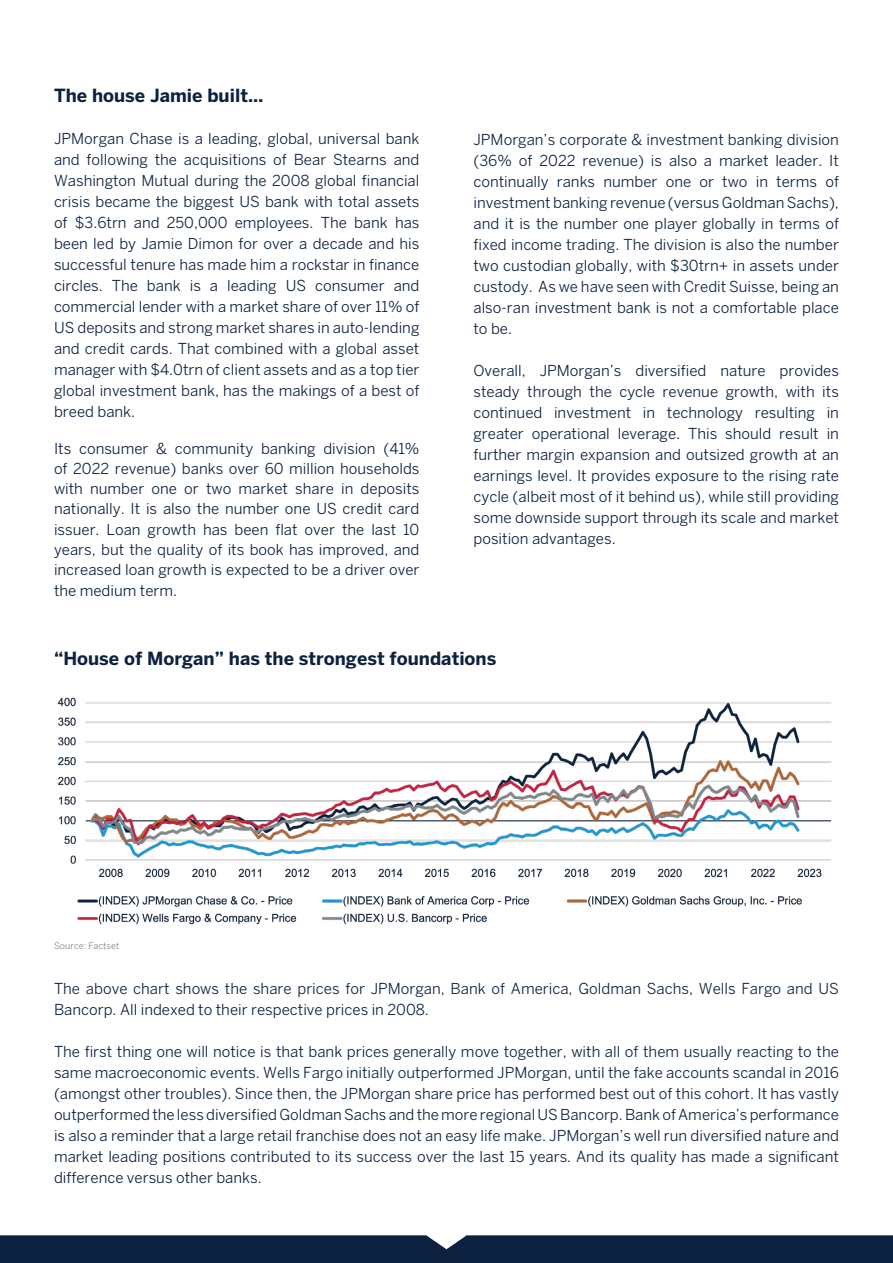
<style>
.page{position:relative;width:893px;height:1263px;background:#fff}
.page>*{position:absolute;margin:0;border:0;box-sizing:border-box;transform-origin:0 0}
.t1{font:700 18px "Benton Sans";color:#0d2240}
.t2{font:15px/21px "Benton Sans";color:#0d2240;text-align:justify}
.t3{font:9px "Benton Sans";letter-spacing:.005em;color:#7d868c}
</style>
<div class="page">
<div style="left:0;top:1235px;width:893px;height:28px;background:#0d2240"></div>
<img style="left:57px;top:697px;width:775px;height:228px">
<p class="t1" style="left:54px;top:84px;width:211px">The house Jamie built…</p>
<p class="t2" style="left:54px;top:128px;width:367px">JPMorgan Chase is a leading, global, universal bank and following the acquisitions of Bear Stearns and Washington Mutual during the 2008 global financial crisis became the biggest US bank with total assets of $3.6trn and 250,000 employees. The bank has been led by Jamie Dimon for over a decade and his successful tenure has made him a rockstar in finance circles. The bank is a leading US consumer and commercial lender with a market share of over 11% of US deposits and strong market shares in auto-lending and credit cards. That combined with a global asset manager with $4.0trn of client assets and as a top tier global investment bank, has the makings of a best of breed bank.</p>
<p class="t2" style="left:54px;top:438px;width:367px;line-height:20.4px">Its consumer &amp; community banking division (41% of 2022 revenue) banks over 60 million households with number one or two market share in deposits nationally. It is also the number one US credit card issuer. Loan growth has been flat over the last 10 years, but the quality of its book has improved, and increased loan growth is expected to be a driver over the medium term.</p>
<p class="t2" style="left:473px;top:128px;width:367px">JPMorgan’s corporate &amp; investment banking division (36% of 2022 revenue) is also a market leader. It continually ranks number one or two in terms of investment banking revenue (versus Goldman Sachs), and it is the number one player globally in terms of fixed income trading. The division is also the number two custodian globally, with $30trn+ in assets under custody. As we have seen with Credit Suisse, being an also-ran investment bank is not a comfortable place to be.</p>
<p class="t2" style="left:473px;top:359px;width:367px">Overall, JPMorgan’s diversified nature provides steady through the cycle revenue growth, with its continued investment in technology resulting in greater operational leverage. This should result in further margin expansion and outsized growth at an earnings level. It provides exposure to the rising rate cycle (albeit most of it behind us), while still providing some downside support through its scale and market position advantages.</p>
<p class="t1" style="left:54px;top:648px;width:444px">“House of Morgan” has the strongest foundations</p>
<p class="t3" style="left:54px;top:940px;width:67px">Source: Factset</p>
<p class="t2" style="left:54px;top:977px;width:786px">The above chart shows the share prices for JPMorgan, Bank of America, Goldman Sachs, Wells Fargo and US<br>Bancorp. All indexed to their respective prices in 2008.</p>
<p class="t2" style="left:54px;top:1040px;width:786px">The first thing one will notice is that bank prices generally move together, with all of them usually reacting to the same macroeconomic events. Wells Fargo initially outperformed JPMorgan, until the fake accounts scandal in 2016 (amongst other troubles). Since then, the JPMorgan share price has performed best out of this cohort. It has vastly outperformed the less diversified Goldman Sachs and the more regional US Bancorp. Bank of America’s performance is also a reminder that a large retail franchise does not an easy life make. JPMorgan’s well run diversified nature and market leading positions contributed to its success over the last 15 years. And its quality has made a significant difference versus other banks.</p>
</div>
